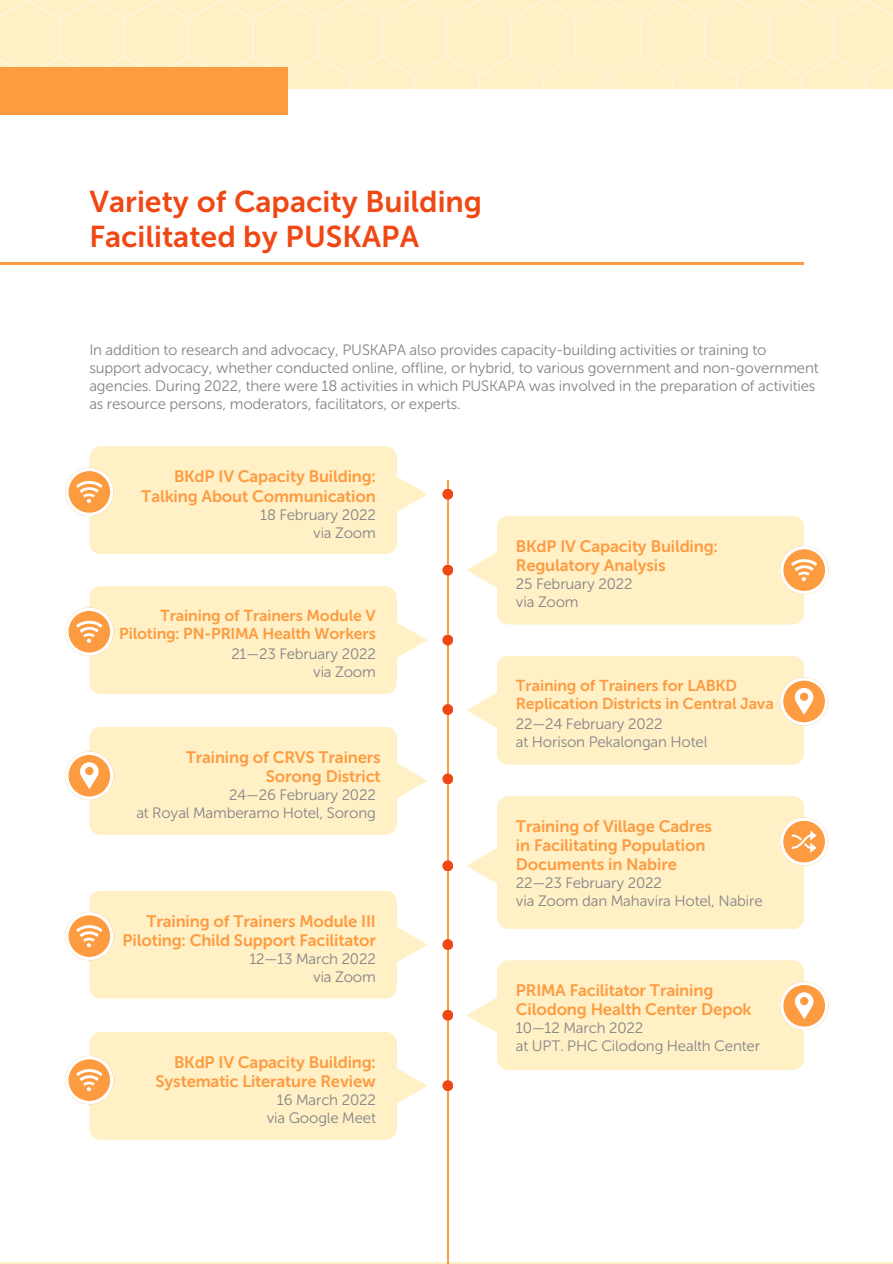
<style>
.page{position:relative;width:893px;height:1264px;background:#fff}
.page>*{position:absolute;margin:0;border:0;box-sizing:border-box;transform-origin:0 0}
.t1{font:30px/34.8px "Museo Sans Cyrl 700";color:#f04814}
.t2{font:16.5px/19.2px "Museo Sans Cyrl 700";letter-spacing:-.01em;color:#fd9b41;text-align:right}
.t3{font:15.75px/18px "Museo Sans Cyrl 700";letter-spacing:-.01em;color:#fd9b41;text-align:right}
.t4{font:15px/18px "Museo Sans Cyrl 300";letter-spacing:-.01em;color:#848387}
</style>
<div class="page">
<svg style="left:0;top:0;width:446px;height:89px;background:#fef0c7"></svg>
<svg style="left:446px;top:0;width:446px;height:89px;background:#fff0c7"></svg>
<hr style="left:0;top:262px;width:803px;height:3px;background:#fd9b41">
<div style="left:0;top:67px;width:287px;height:48px;background:#fd9b41"></div>
<hr style="left:447px;top:480px;width:2px;height:783px;background:#fd9b41">
<div style="left:442px;top:489px;width:11px;height:10px;background:#f04814;border-radius:50%"></div>
<div style="left:89px;top:446px;width:308px;height:108px;background:#fff0c6;border-radius:11px"></div>
<svg style="left:397px;top:477px;width:30px;height:35px"></svg>
<div style="left:497px;top:516px;width:307px;height:108px;background:#fff0c6;border-radius:11px"></div>
<svg style="left:466px;top:552px;width:31px;height:36px"></svg>
<div style="left:442px;top:564px;width:11px;height:11px;background:#f04814;border-radius:50%"></div>
<div style="left:442px;top:634px;width:11px;height:11px;background:#f04814;border-radius:50%"></div>
<div style="left:89px;top:586px;width:308px;height:108px;background:#fff0c6;border-radius:11px"></div>
<svg style="left:397px;top:623px;width:30px;height:35px"></svg>
<svg style="left:65px;top:468px;width:48px;height:48px"></svg>
<svg style="left:780px;top:546px;width:48px;height:48px"></svg>
<svg style="left:65px;top:607px;width:48px;height:49px"></svg>
<div style="left:497px;top:656px;width:307px;height:108px;background:#fff0c6;border-radius:11px"></div>
<svg style="left:466px;top:693px;width:31px;height:35px"></svg>
<div style="left:442px;top:704px;width:11px;height:11px;background:#f04814;border-radius:50%"></div>
<div style="left:89px;top:726px;width:308px;height:108px;background:#fff0c6;border-radius:11px"></div>
<svg style="left:397px;top:763px;width:30px;height:35px"></svg>
<div style="left:442px;top:773px;width:11px;height:11px;background:#f04814;border-radius:50%"></div>
<div style="left:497px;top:796px;width:307px;height:132px;background:#fff0c6;border-radius:11px"></div>
<svg style="left:466px;top:848px;width:31px;height:36px"></svg>
<svg style="left:65px;top:751px;width:48px;height:49px"></svg>
<svg style="left:780px;top:817px;width:48px;height:48px"></svg>
<svg style="left:780px;top:677px;width:48px;height:48px"></svg>
<div style="left:442px;top:860px;width:11px;height:11px;background:#f04814;border-radius:50%"></div>
<div style="left:89px;top:890px;width:308px;height:108px;background:#fff0c6;border-radius:11px"></div>
<svg style="left:397px;top:927px;width:30px;height:35px"></svg>
<svg style="left:65px;top:912px;width:48px;height:48px"></svg>
<div style="left:497px;top:960px;width:307px;height:110px;background:#fff0c6;border-radius:11px"></div>
<svg style="left:466px;top:998px;width:31px;height:35px"></svg>
<div style="left:442px;top:939px;width:11px;height:11px;background:#f04814;border-radius:50%"></div>
<div style="left:442px;top:1009px;width:11px;height:11px;background:#f04814;border-radius:50%"></div>
<div style="left:89px;top:1031px;width:308px;height:108px;background:#fff0c6;border-radius:11px"></div>
<svg style="left:397px;top:1068px;width:30px;height:35px"></svg>
<div style="left:442px;top:1080px;width:11px;height:11px;background:#f04814;border-radius:50%"></div>
<svg style="left:780px;top:981px;width:48px;height:48px"></svg>
<svg style="left:65px;top:1055px;width:48px;height:49px"></svg>
<p class="t1" style="left:89px;top:185px;width:394px">Variety of Capacity Building<br>Facilitated by PUSKAPA</p>
<p class="t4" style="left:89px;top:341px;width:678px">In addition to research and advocacy, PUSKAPA also provides capacity-building activities or training to</p>
<p class="t4" style="left:89px;top:359px;width:730px">support advocacy, whether conducted online, offline, or hybrid, to various government and non-government agencies. During 2022, there were 18 activities in which PUSKAPA was involved in the preparation of activities as resource persons, moderators, facilitators, or experts.</p>
<p class="t2" style="left:141px;top:467px;width:236px">BKdP IV Capacity Building:<br>Talking About Communication</p>
<p class="t4" style="left:260px;top:505px;width:117px">18 February 2022</p>
<p class="t4" style="left:313px;top:523px;width:64px">via Zoom</p>
<p class="t3" style="left:119px;top:606px;width:258px">Training of Trainers Module V<br>Piloting: PN-PRIMA Health Workers</p>
<p class="t4" style="left:231px;top:645px;width:146px">21—23 February 2022</p>
<p class="t4" style="left:313px;top:663px;width:64px">via Zoom</p>
<p class="t2" style="left:186px;top:747px;width:196px">Training of CRVS Trainers<br>Sorong District</p>
<p class="t4" style="left:229px;top:785px;width:148px">24—26 February 2022</p>
<p class="t4" style="left:136px;top:803px;width:241px">at Royal Mamberamo Hotel, Sorong</p>
<p class="t2" style="left:123px;top:911px;width:255px">Training of Trainers Module III<br>Piloting: Child Support Facilitator</p>
<p class="t4" style="left:249px;top:949px;width:128px">12—13 March 2022</p>
<p class="t4" style="left:313px;top:967px;width:64px">via Zoom</p>
<p class="t2" style="left:155px;top:1052px;width:222px">BKdP IV Capacity Building:<br>Systematic Literature Review</p>
<p class="t4" style="left:277px;top:1090px;width:100px">16 March 2022</p>
<p class="t4" style="left:267px;top:1108px;width:111px">via Google Meet</p>
<p class="t2" style="left:516px;top:536px;width:203px;text-align:left">BKdP IV Capacity Building:<br>Regulatory Analysis</p>
<p class="t4" style="left:516px;top:575px;width:118px">25 February 2022</p>
<p class="t4" style="left:516px;top:593px;width:64px">via Zoom</p>
<p class="t3" style="left:516px;top:676px;width:259px;text-align:left">Training of Trainers for LABKD<br>Replication Districts in Central Java</p>
<p class="t4" style="left:516px;top:715px;width:148px">22—24 February 2022</p>
<p class="t4" style="left:516px;top:733px;width:193px">at Horison Pekalongan Hotel</p>
<p class="t2" style="left:516px;top:816px;width:197px;text-align:left">Training of Village Cadres in Facilitating Population<br>Documents in Nabire</p>
<p class="t4" style="left:516px;top:874px;width:147px">22—23 February 2022</p>
<p class="t4" style="left:516px;top:892px;width:248px">via Zoom dan Mahavira Hotel, Nabire</p>
<p class="t2" style="left:516px;top:981px;width:237px;text-align:left">PRIMA Facilitator Training<br>Cilodong Health Center Depok</p>
<p class="t4" style="left:516px;top:1019px;width:129px">10—12 March 2022</p>
<p class="t4" style="left:516px;top:1037px;width:245px">at UPT. PHC Cilodong Health Center</p>
</div>
